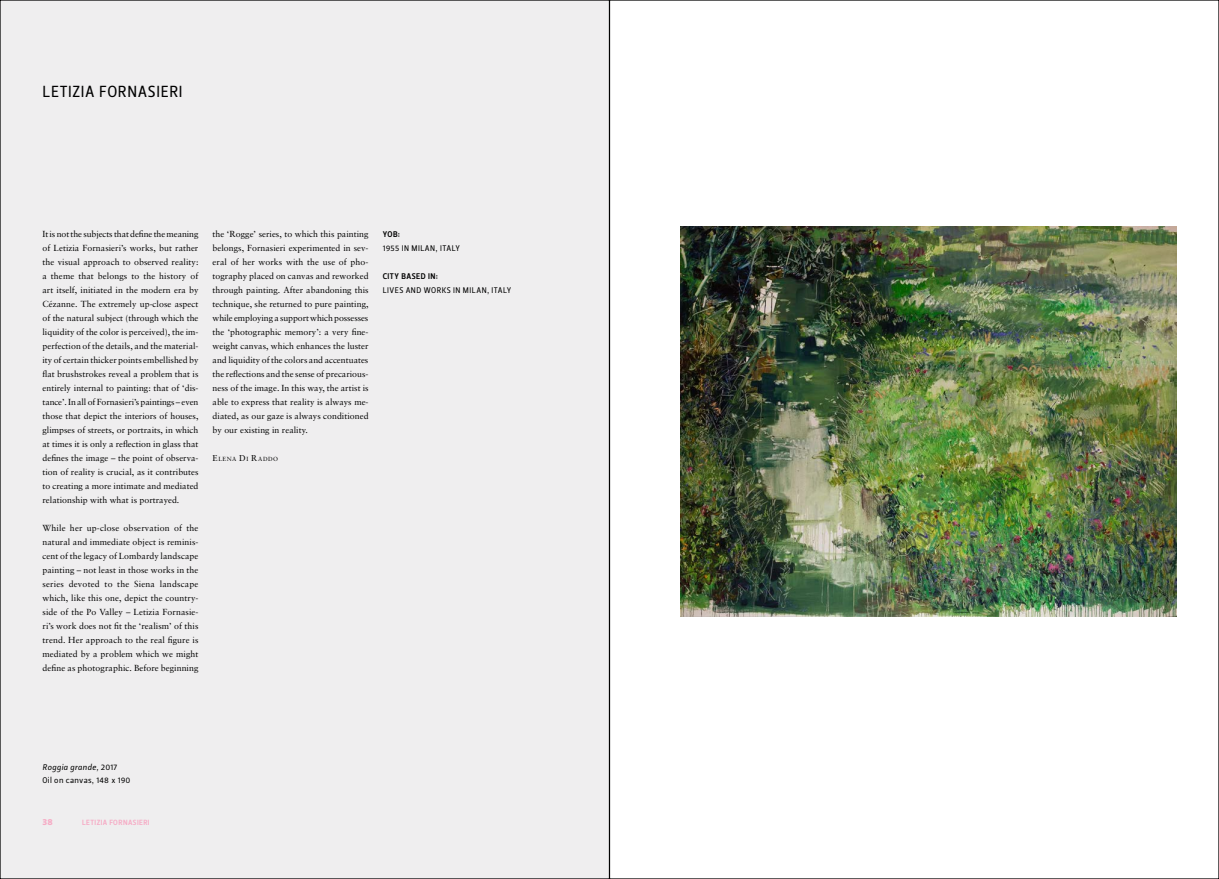
<style>
.page{position:relative;width:1219px;height:879px;background:#fff}
.page>*{position:absolute;margin:0;border:0;box-sizing:border-box;transform-origin:0 0}
.t1{font:16px "Leitura Sans Grot 2";letter-spacing:.04em;color:#000}
.t2{font:9px "Leitura Sans Grot 4";color:#f6abc5}
.t3{font:8.8px/14px "Sabon";letter-spacing:.005em;color:#000;text-align:justify}
.t4{font:8.2px "Leitura Sans Grot 2";letter-spacing:.05em;color:#000}
.t5{font:8.2px "Leitura Sans Italic 2";letter-spacing:.04em;color:#000}
.t6{font:8.2px "Leitura Sans Grot 3";letter-spacing:.06em;color:#000}
.t7{font:7.5px "Leitura Sans Grot 3";letter-spacing:.055em;color:#f6abc5}
.t8{font:5.9px "Sabon";letter-spacing:.085em;color:#000}
.s1{font-size:8.5px}
.s2{font-family:"Leitura Sans Grot 2"}
</style>
<div class="page">
<div style="left:0;top:0;width:609px;height:879px;background:#efeeef"></div>
<img style="left:680px;top:227px;width:496px;height:389px">
<h1 class="t1" style="left:43px;top:83px;width:141px">LETIZIA FORNASIERI</h1>
<p class="t3" style="left:43px;top:226px;width:158px">It is not the subjects that define the meaning of Letizia Fornasieri’s works, but rather the visual approach to observed reality: a theme that belongs to the history of art itself, initiated in the modern era by Cézanne. The extremely up-close aspect of the natural subject (through which the liquidity of the color is perceived), the im&shy;perfection of the details, and the material&shy;ity of certain thicker points embellished by flat brushstrokes reveal a problem that is entirely internal to painting: that of ‘dis&shy;tance’. In all of Fornasieri’s paintings – even those that depict the interiors of houses, glimpses of streets, or portraits, in which at times it is only a reflection in glass that defines the image – the point of observa&shy;tion of reality is crucial, as it contributes to creating a more intimate and mediated relationship with what is portrayed.</p>
<p class="t3" style="left:43px;top:520px;width:157px">While her up-close observation of the natural and immediate object is reminis&shy;cent of the legacy of Lombardy landscape painting – not least in those works in the series devoted to the Siena landscape which, like this one, depict the country&shy;side of the Po Valley – Letizia Fornasie&shy;ri’s work does not fit the ‘realism’ of this trend. Her approach to the real figure is mediated by a problem which we might define as photographic. Before beginning</p>
<p class="t3" style="left:213px;top:226px;width:157px">the ‘Rogge’ series, to which this painting belongs, Fornasieri experimented in sev&shy;eral of her works with the use of pho&shy;tography placed on canvas and reworked through painting. After abandoning this technique, she returned to pure painting, while employing a support which possesses the ‘photographic memory’: a very fine&shy;weight canvas, which enhances the luster and liquidity of the colors and accentuates the reflections and the sense of precarious&shy;ness of the image. In this way, the artist is able to express that reality is always me&shy;diated, as our gaze is always conditioned by our existing in reality.</p>
<p class="t8" style="left:213px;top:455px;width:67px"><span class="s1">E</span>LENA <span class="s1">D</span>I <span class="s1">R</span>ADDO</p>
<p class="t6" style="left:383px;top:229px;width:19px">YOB:</p>
<p class="t6" style="left:383px;top:271px;width:57px">CITY BASED IN:</p>
<p class="t4" style="left:383px;top:285px;width:130px">LIVES AND WORKS IN MILAN, ITALY</p>
<p class="t4" style="left:383px;top:243px;width:79px">1955 IN MILAN, ITALY</p>
<p class="t5" style="left:43px;top:762px;width:76px">Roggia grande, <span class="s2">2017</span></p>
<p class="t4" style="left:43px;top:775px;width:90px">Oil on canvas, 148 x 190</p>
<p class="t2" style="left:43px;top:816px;width:12px">38</p>
<p class="t7" style="left:82px;top:818px;width:69px">LETIZIA FORNASIERI</p>
</div>
